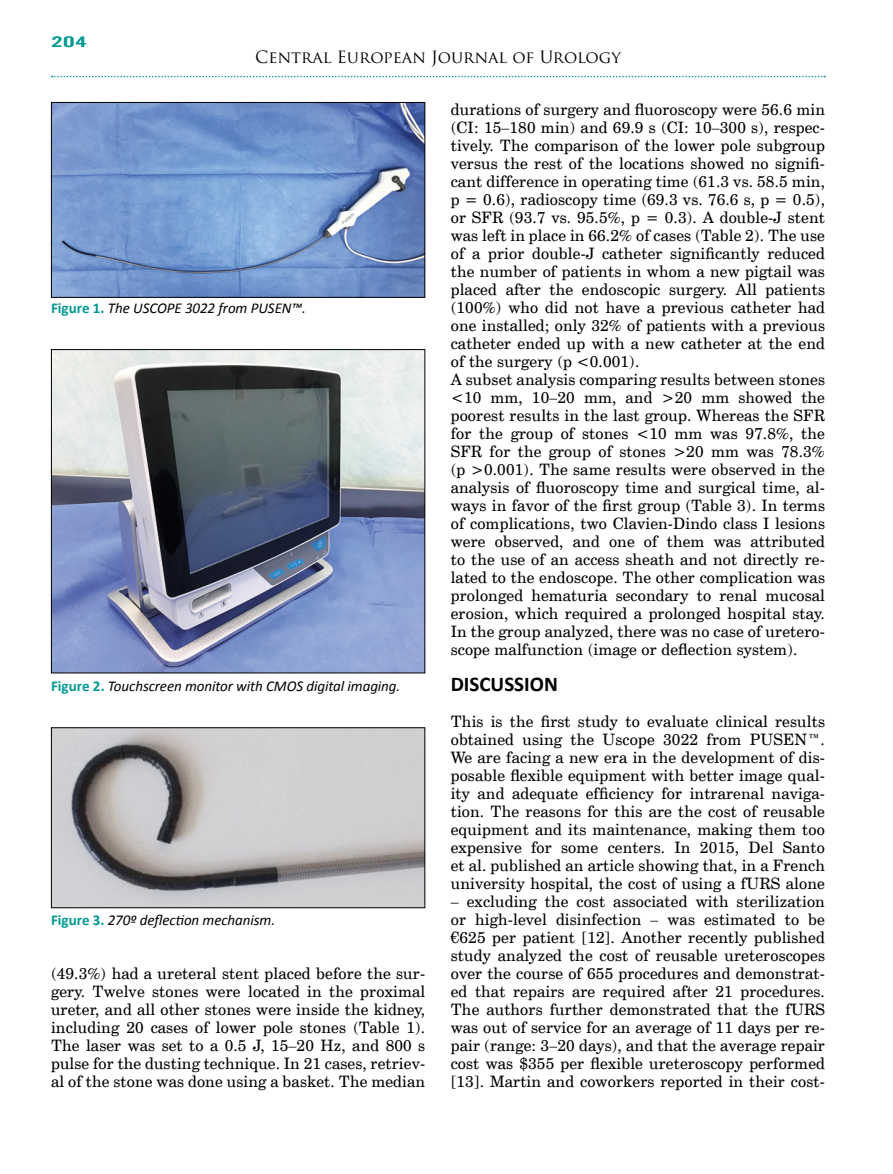
<style>
.page{position:relative;width:893px;height:1174px;background:#fff}
.page>*{position:absolute;margin:0;border:0;box-sizing:border-box;transform-origin:0 0}
.t1{font:700 21px "Calibri";color:#000}
.t2{font:16.5px "Trajan Pro";color:#000}
.t3{font:15.75px/18px "Cent Schbook EU";letter-spacing:.01em;color:#000;text-align:justify}
.t4{font:italic 15px "Calibri";letter-spacing:-.005em;color:#000}
.t5{font:15px "Alternate Gothic No 2 EU";color:#009a93;scale:2 1}
.s1{font-weight:700;font-style:normal;color:#009a93}
</style>
<div class="page">
<svg style="left:52px;top:76px;width:773px;height:1px"></svg>
<img style="left:53px;top:104px;width:370px;height:192px">
<div style="left:51px;top:102px;width:374px;height:196px;border:1px solid #000"></div>
<img style="left:53px;top:351px;width:370px;height:320px">
<div style="left:51px;top:349px;width:374px;height:324px;border:1px solid #000"></div>
<img style="left:53px;top:729px;width:370px;height:177px">
<div style="left:51px;top:727px;width:374px;height:181px;border:1px solid #000"></div>
<p class="t5" style="left:51px;top:33px;width:19px">204</p>
<p class="t2" style="left:255px;top:47px;width:367px">Central European Journal of Urology</p>
<p class="t4" style="left:51px;top:298px;width:256px"><span class="s1">Figure 1.</span> The USCOPE 3022 from PUSEN™.</p>
<p class="t4" style="left:51px;top:676px;width:351px"><span class="s1">Figure 2.</span> Touchscreen monitor with CMOS digital imaging.</p>
<p class="t4" style="left:51px;top:910px;width:226px"><span class="s1">Figure 3.</span> 270º deflection mechanism.</p>
<p class="t3" style="left:51px;top:965px;width:376px">(49.3%) had a ureteral stent placed before the sur&shy;gery. Twelve stones were located in the proximal ureter, and all other stones were inside the kidney, including 20 cases of lower pole stones (Table 1).<br>The laser was set to a 0.5 J, 15–20 Hz, and 800 s pulse for the dusting technique. In 21 cases, retriev&shy;al of the stone was done using a basket. The median</p>
<p class="t3" style="left:451px;top:101px;width:376px;text-align:left">durations of surgery and fluoroscopy were 56.6 min (CI: 15–180 min) and 69.9 s (CI: 10–300 s), respec&shy;tively. The comparison of the lower pole subgroup versus the rest of the locations showed no signifi&shy;cant difference in operating time (61.3 vs. 58.5 min, p = 0.6), radioscopy time (69.3 vs. 76.6 s, p = 0.5), or SFR (93.7 vs. 95.5%, p = 0.3). A double-J stent was left in place in 66.2% of cases (Table 2). The use of a prior double-J catheter significantly reduced the number of patients in whom a new pigtail was placed after the endoscopic surgery. All patients (100%) who did not have a previous catheter had one installed; only 32% of patients with a previous catheter ended up with a new catheter at the end of the surgery (p &lt;0.001).<br>A subset analysis comparing results between stones &lt;10 mm, 10–20 mm, and &gt;20 mm showed the poorest results in the last group. Whereas the SFR for the group of stones &lt;10 mm was 97.8%, the SFR for the group of stones &gt;20 mm was 78.3% (p &gt;0.001). The same results were observed in the analysis of fluoroscopy time and surgical time, al&shy;ways in favor of the first group (Table 3). In terms of complications, two Clavien-Dindo class I lesions were observed, and one of them was attributed to the use of an access sheath and not directly re&shy;lated to the endoscope. The other complication was prolonged hematuria secondary to renal mucosal erosion, which required a prolonged hospital stay.<br>In the group analyzed, there was no case of uretero&shy;scope malfunction (image or deflection system).</p>
<h1 class="t1" style="left:451px;top:670px;width:109px">DISCUSSION</h1>
<p class="t3" style="left:451px;top:713px;width:376px">This is the first study to evaluate clinical results obtained using the Uscope 3022 from PUSEN™.<br>We are facing a new era in the development of dis&shy;posable flexible equipment with better image qual&shy;ity and adequate efficiency for intrarenal naviga&shy;tion. The reasons for this are the cost of reusable equipment and its maintenance, making them too expensive for some centers. In 2015, Del Santo et al. published an article showing that, in a French university hospital, the cost of using a fURS alone</p>
<p class="t3" style="left:451px;top:893px;width:376px">– excluding the cost associated with sterilization or high-level disinfection – was estimated to be €625 per patient [12]. Another recently published study analyzed the cost of reusable ureteroscopes over the course of 655 procedures and demonstrat&shy;ed that repairs are required after 21 procedures.<br>The authors further demonstrated that the fURS was out of service for an average of 11 days per re&shy;pair (range: 3–20 days), and that the average repair cost was $355 per flexible ureteroscopy performed [13]. Martin and coworkers reported in their cost-</p>
</div>
